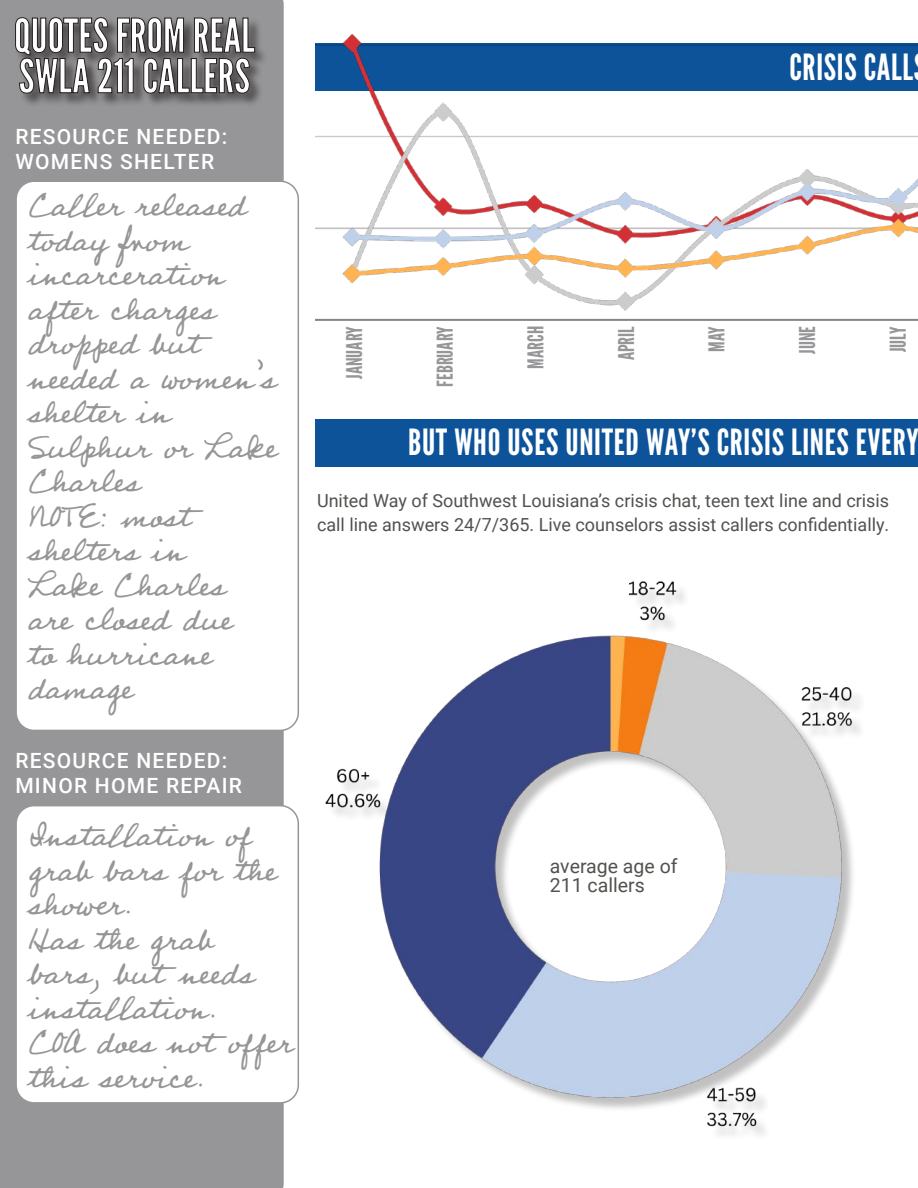
<style>
.page{position:relative;width:918px;height:1188px;background:#fff}
.page>*{position:absolute;margin:0;border:0;box-sizing:border-box;transform-origin:0 0}
.t1{font:39px/34.5px "Professor";letter-spacing:-.01em;color:#969698}
.t2{font:36px "League Gothic";letter-spacing:.02em;color:#fff}
.t3{font:21.75px "League Gothic";color:#969698}
.t4{font:500 21px/25.2px "Roboto";letter-spacing:.06em;color:#fff}
.t5{font:19.5px/19.5px "Roboto";color:#52514e}
.t6{font:18px/24px "Roboto";color:#52514e}
</style>
<div class="page">
<img style="left:325px;top:581px;width:533px;height:553px">
<div style="left:0;top:0;width:284px;height:1188px;background:#969698"></div>
<div style="left:14px;top:17px;width:255px;height:91px;background:#241f1f;opacity:.77"></div>
<svg style="left:15px;top:17px;width:240px;height:76px"></svg>
<div style="left:16px;top:181px;width:282px;height:549px;background:#fff;border-radius:18px"></div>
<div style="left:15px;top:180px;width:284px;height:551px;border:2px solid #969698;border-radius:18px"></div>
<div style="left:16px;top:806px;width:282px;height:297px;background:#fff;border-radius:18px"></div>
<div style="left:15px;top:805px;width:284px;height:299px;border:2px solid #969698;border-radius:18px"></div>
<div style="left:315px;top:419px;width:603px;height:48px;background:#0d539a"></div>
<img style="left:315px;top:33px;width:603px;height:288px">
<p class="t4" style="left:15px;top:123px;width:214px">RESOURCE NEEDED:<br>WOMENS SHELTER</p>
<p class="t1" style="left:28px;top:185px;width:250px">Caller released today from incarceration after charges dropped but needed a women’s shelter in<br>Sulphur or Lake<br>Charles<br>NOTE: most shelters in<br>Lake Charles are closed due<br>to hurricane damage</p>
<p class="t4" style="left:15px;top:747px;width:228px">RESOURCE NEEDED:<br>MINOR HOME REPAIR</p>
<p class="t1" style="left:28px;top:815px;width:266px">Installation of grab bars for the shower.<br>Has the grab bars, but needs installation.<br>COA does not offer this service.</p>
<p class="t2" style="left:789px;top:46px;width:125px">CRISIS CALL</p>
<p class="t3" style="left:342px;top:379px;width:54px;rotate:-90deg">JANUARY</p>
<p class="t3" style="left:432px;top:387px;width:62px;rotate:-90deg">FEBRUARY</p>
<p class="t3" style="left:523px;top:369px;width:44px;rotate:-90deg">MARCH</p>
<p class="t3" style="left:613px;top:360px;width:36px;rotate:-90deg">APRIL</p>
<p class="t3" style="left:704px;top:352px;width:27px;rotate:-90deg">MAY</p>
<p class="t3" style="left:795px;top:354px;width:29px;rotate:-90deg">JUNE</p>
<p class="t3" style="left:885px;top:352px;width:27px;rotate:-90deg">JULY</p>
<p class="t2" style="left:408px;top:421px;width:512px">BUT WHO USES UNITED WAY’S CRISIS LINES EVERY</p>
<p class="t6" style="left:317px;top:488px;width:574px">United Way of Southwest Louisiana’s crisis chat, teen text line and crisis call line answers 24/7/365. Live counselors assist callers confidentially.</p>
<p class="t5" style="left:550px;top:855px;width:129px">average age of<br>211 callers</p>
</div>
